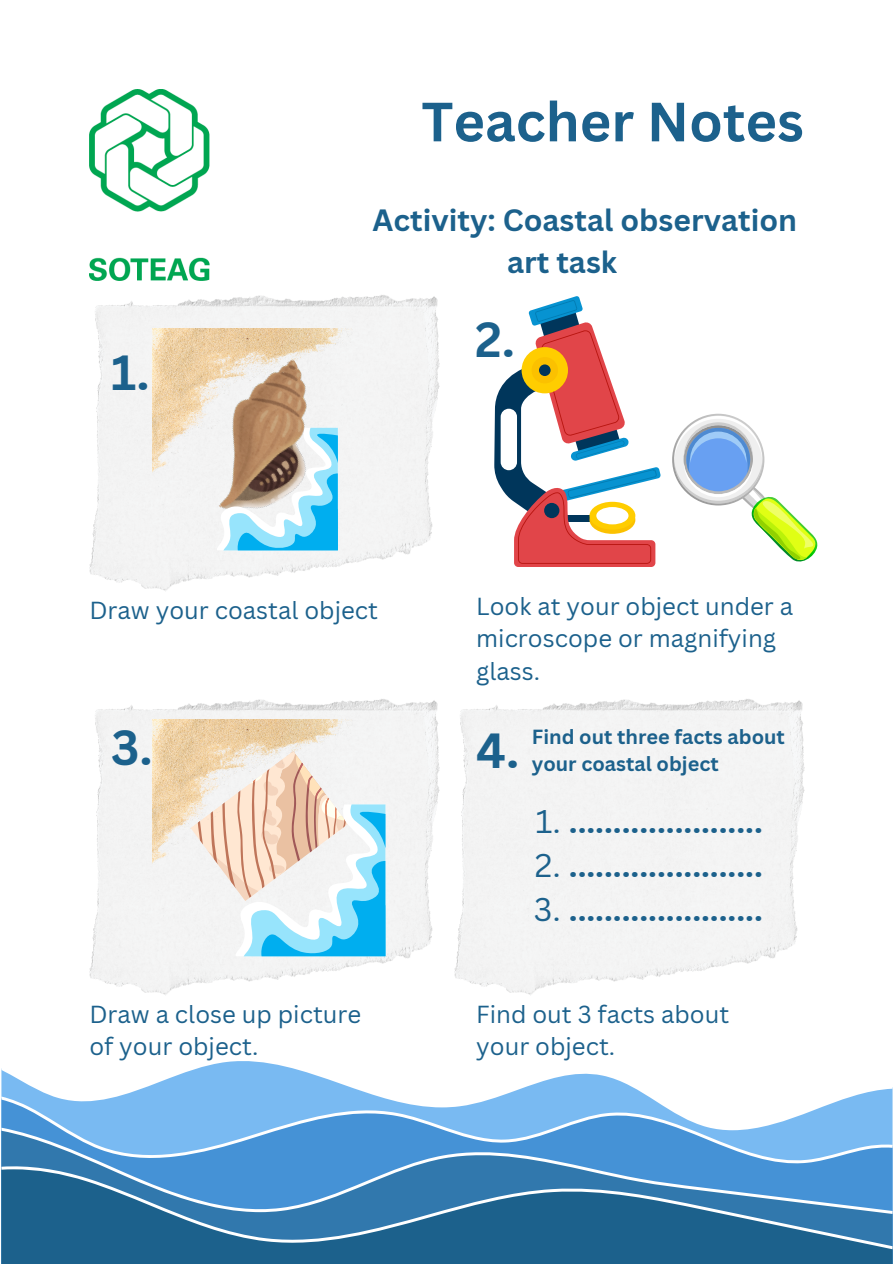
<style>
.page{position:relative;width:894px;height:1264px;background:#fff}
.page>*{position:absolute;margin:0;border:0;box-sizing:border-box;transform-origin:0 0}
.t1{font:700 54px "Canva Sans";color:#1c618c}
.t2{font:700 48px "Canva Sans";color:#1c618c}
.t3{font:700 31.95px "Canva Sans";color:#1c618c}
.t4{font:700 30px/41.7px "Canva Sans";color:#1c618c}
.t5{font:24px/32.7px "Canva Sans";color:#1c618c}
.t6{font:700 19.95px "Canva Sans";color:#1c618c}
.s1{font-weight:400}
</style>
<div class="page">
<svg style="left:1px;top:1061px;width:891px;height:35px"></svg>
<svg style="left:1px;top:1096px;width:891px;height:31px;fill:#79baf2"></svg>
<svg style="left:1px;top:1127px;width:891px;height:37px;fill:#4592d6"></svg>
<div style="left:1px;top:1249px;width:891px;height:14px;background:#1c618c"></div>
<svg style="left:1px;top:1164px;width:891px;height:85px"></svg>
<img style="left:89px;top:89px;width:121px;height:192px">
<img style="left:89px;top:295px;width:350px;height:296px">
<img style="left:454px;top:699px;width:350px;height:296px">
<img style="left:89px;top:699px;width:350px;height:296px">
<svg style="left:494px;top:296px;width:166px;height:271px"></svg>
<div style="left:544px;top:503px;width:15px;height:15px;background:#00365b;border-radius:50%"></div>
<svg style="left:672px;top:414px;width:146px;height:148px"></svg>
<div style="left:174px;top:473px;width:177px;height:55px;background:#f3f4f4"></div>
<img style="left:153px;top:329px;width:199px;height:144px">
<svg style="left:215px;top:428px;width:123px;height:122px"></svg>
<img style="left:153px;top:719px;width:199px;height:144px">
<svg style="left:190px;top:751px;width:195px;height:205px"></svg>
<p class="t1" style="left:421px;top:84px;width:384px">Teacher Notes</p>
<h4 class="t2" style="left:111px;top:339px;width:40px">1.</h4>
<p class="t4" style="left:507px;top:199px;width:291px;text-indent:-134px">Activity: Coastal observation art task</p>
<p class="t2" style="left:475px;top:306px;width:41px">2.</p>
<p class="t5" style="left:89px;top:593px;width:290px">Draw your coastal object</p>
<p class="t5" style="left:476px;top:589px;width:318px">Look at your object under a microscope or magnifying glass.</p>
<h2 class="t2" style="left:111px;top:713px;width:43px">3.</h2>
<p class="t2" style="left:476px;top:716px;width:45px">4.</p>
<p class="t6" style="left:531px;top:723px;width:254px">Find out three facts about</p>
<h4 class="t6" style="left:531px;top:750px;width:188px">your coastal object</h4>
<p class="t3" style="left:535px;top:799px;width:229px"><span class="s1">1.</span> ......................</p>
<h2 class="t3" style="left:534px;top:843px;width:229px"><span class="s1">2.</span> ......................</h2>
<p class="t3" style="left:533px;top:887px;width:230px"><span class="s1">3.</span> ......................</p>
<p class="t5" style="left:89px;top:997px;width:273px">Draw a close up picture of your object.</p>
<h2 class="t5" style="left:476px;top:997px;width:254px">Find out 3 facts about your object.</h2>
</div>
